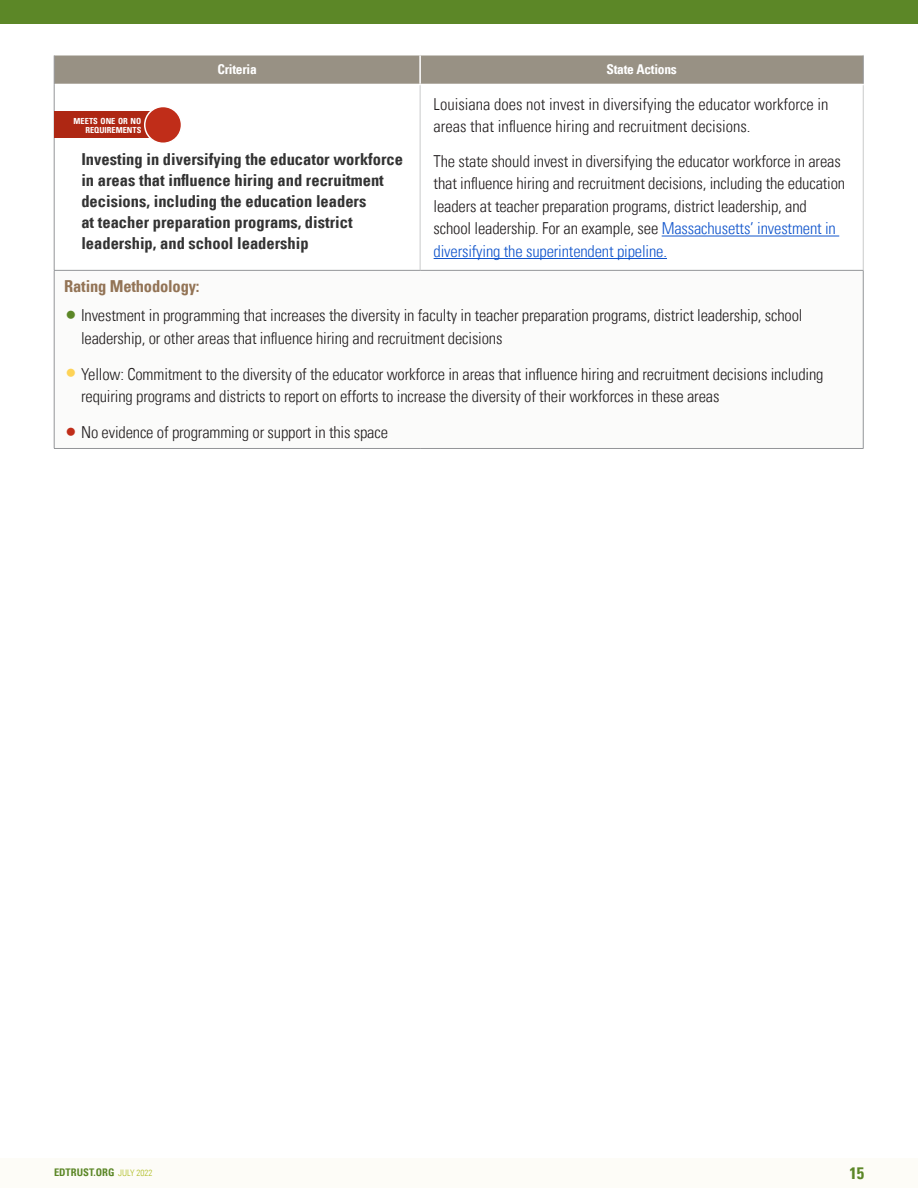
<style>
.page{position:relative;width:918px;height:1188px;background:#fff}
.page>*{position:absolute;margin:0;border:0;box-sizing:border-box;transform-origin:0 0}
.Table_Body{font:300 condensed 16.5px/22.5px "Univers LT";letter-spacing:-.01em;color:#231f20}
.GRAY{font:700 condensed 16.5px/21px "Univers LT";color:#333}
.METH{font:700 condensed 16.5px "Univers LT";letter-spacing:-.01em;color:#937456}
.t1{font:700 condensed 16.5px "Univers LT";color:#5c8727}
.White{font:700 condensed 13.5px "Univers LT";letter-spacing:-.02em;color:#fff}
.t2{font:700 condensed 10.5px "Univers LT";color:#5c8727}
.t3{font:700 condensed 8.4px/9px "Univers LT";color:#fff;text-align:right}
.s1{color:#15c}
.s2{font-size:22.5px;color:#5c8727}
.s3{font-size:22.5px;color:#fed356}
.s4{font-size:22.5px;color:#c02d19}
.s5{font-weight:300;font-size:9px;color:#aebc21}
</style>
<div class="page">
<div style="left:0;top:0;width:918px;height:24px;background:#5c8727"></div>
<div style="left:0;top:1158px;width:918px;height:30px;background:#fdfcf7"></div>
<div style="left:54px;top:270px;width:809px;height:178px;background:#fbfbfa"></div>
<hr style="left:863px;top:271px;width:1px;height:177px;background:#939598">
<hr style="left:54px;top:271px;width:1px;height:177px;background:#939598">
<hr style="left:54px;top:448px;width:366px;height:1px;background:#939598">
<hr style="left:420px;top:448px;width:443px;height:1px;background:#939598">
<hr style="left:54px;top:84px;width:1px;height:186px;background:#939598">
<hr style="left:54px;top:270px;width:366px;height:1px;background:#939598">
<hr style="left:420px;top:270px;width:443px;height:1px;background:#939598">
<hr style="left:863px;top:85px;width:1px;height:185px;background:#c9cacb">
<hr style="left:420px;top:85px;width:1px;height:185px;background:#c9cacb">
<svg style="left:54px;top:55px;width:810px;height:29px;background:#9b9487"></svg>
<div style="left:54px;top:112px;width:109px;height:26px;background:#ae2713"></div>
<div style="left:145px;top:107px;width:36px;height:36px;background:#c02d19;border-radius:50%"></div>
<div style="left:144px;top:106px;width:38px;height:38px;border:2px solid #fff;border-radius:50%"></div>
<hr style="left:662px;top:236px;width:177px;height:1px;background:#15c">
<hr style="left:434px;top:258px;width:233px;height:1px;background:#15c">
<p class="White" style="left:217px;top:61px;width:41px">Criteria</p>
<p class="White" style="left:607px;top:61px;width:72px">State Actions</p>
<p class="t3" style="left:74px;top:116px;width:69px">MEETS ONE OR NO<br>REQUIREMENTS</p>
<p class="GRAY" style="left:81px;top:149px;width:323px">Investing in diversifying the educator workforce in areas that influence hiring and recruitment decisions, including the education leaders<br>at teacher preparation programs, district leadership, and school leadership</p>
<p class="Table_Body" style="left:434px;top:93px;width:396px">Louisiana does not invest in diversifying the educator workforce in areas that influence hiring and recruitment decisions.</p>
<p class="Table_Body" style="left:434px;top:150px;width:413px">The state should invest in diversifying the educator workforce in areas that influence hiring and recruitment decisions, including the education leaders at teacher preparation programs, district leadership, and school leadership. For an example, see <span class="s1">Massachusetts’ investment in diversifying the superintendent pipeline.</span></p>
<p class="METH" style="left:64px;top:276px;width:137px">Rating Methodology:</p>
<p class="Table_Body" style="left:81px;top:304px;width:723px;text-indent:-17px"><span class="s2">•</span> Investment in programming that increases the diversity in faculty in teacher preparation programs, district leadership, school leadership, or other areas that influence hiring and recruitment decisions</p>
<p class="Table_Body" style="left:81px;top:363px;width:744px;text-indent:-17px"><span class="s3">•</span> Yellow: Commitment to the diversity of the educator workforce in areas that influence hiring and recruitment decisions including requiring programs and districts to report on efforts to increase the diversity of their workforces in these areas</p>
<p class="Table_Body" style="left:64px;top:421px;width:325px"><span class="s4">•</span> No evidence of programming or support in this space</p>
<p class="t2" style="left:54px;top:1166px;width:100px">EDTRUST.ORG <span class="s5">JULY 2022</span></p>
<p class="t1" style="left:849px;top:1163px;width:16px">15</p>
</div>
